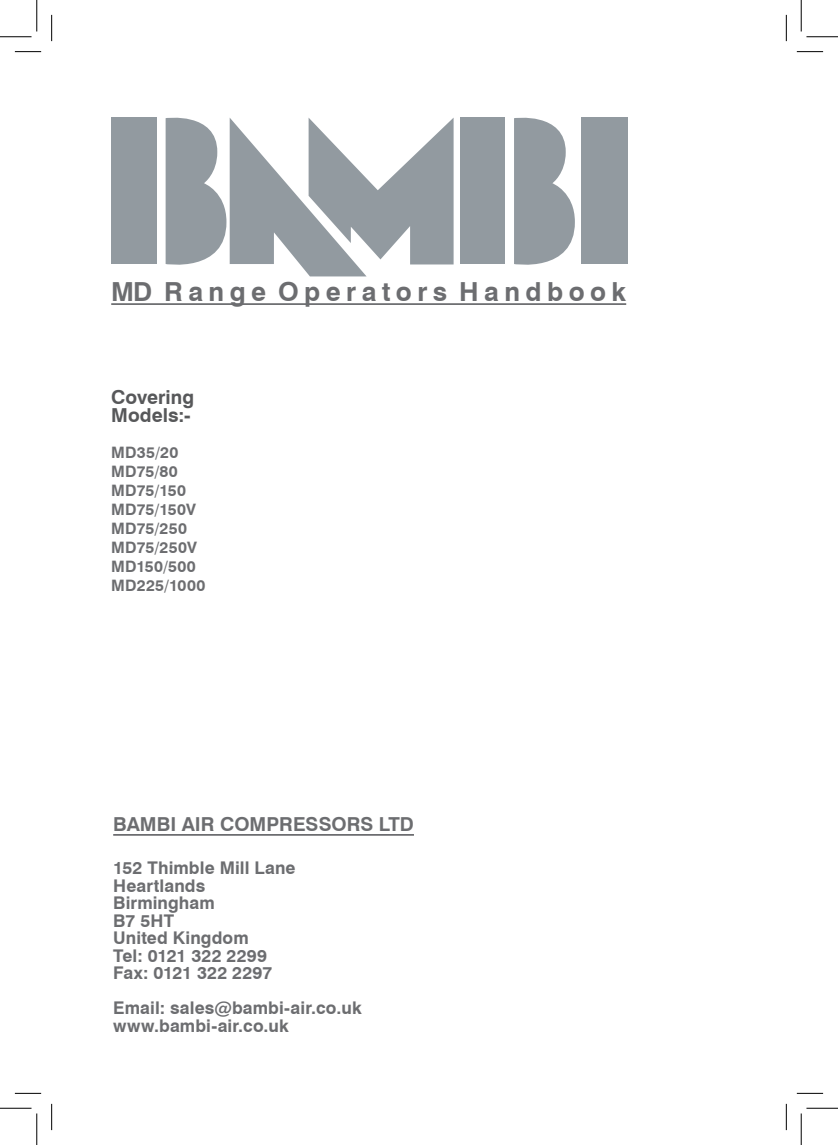
<style>
.page{position:relative;width:838px;height:1145px;background:#fff}
.page>*{position:absolute;margin:0;border:0;box-sizing:border-box;transform-origin:0 0}
.t1{font:700 26.25px "Swiss 721 BT";color:#6c6d70}
.t2{font:700 19.25px "Swiss 721 BT";color:#6c6d70}
.body{font:700 19.25px/17.5px "Swiss 721 BT";color:#57585a}
.body-2{font:700 17.5px "Swiss 721 BT";letter-spacing:.005em;color:#6c6d70}
.body-3{font:700 15.75px "Swiss 721 BT";letter-spacing:.015em;color:#6c6d70}
</style>
<div class="page">
<div style="left:111px;top:118px;width:45px;height:146px;background:#929aa0"></div>
<div style="left:460px;top:118px;width:45px;height:146px;background:#929aa0"></div>
<div style="left:581px;top:118px;width:47px;height:146px;background:#929aa0"></div>
<svg style="left:166px;top:117px;width:287px;height:159px"></svg>
<svg style="left:514px;top:117px;width:61px;height:148px"></svg>
<hr style="left:113px;top:834px;width:301px;height:2px;background:#6c6d70">
<hr style="left:111px;top:303px;width:515px;height:2px;background:#6c6d70">
<svg style="left:15px;top:51px;width:26px;height:1px"></svg>
<svg style="left:796px;top:51px;width:27px;height:1px"></svg>
<svg style="left:15px;top:1093px;width:26px;height:1px"></svg>
<svg style="left:796px;top:1093px;width:27px;height:1px"></svg>
<svg style="left:51px;top:15px;width:1px;height:26px"></svg>
<svg style="left:51px;top:1104px;width:1px;height:26px"></svg>
<svg style="left:786px;top:15px;width:1px;height:26px"></svg>
<svg style="left:786px;top:1104px;width:1px;height:26px"></svg>
<hr style="left:0;top:36px;width:32px;height:1px;background:#000">
<hr style="left:806px;top:36px;width:31px;height:1px;background:#000">
<hr style="left:0;top:1108px;width:32px;height:1px;background:#000">
<hr style="left:806px;top:1108px;width:31px;height:1px;background:#000">
<hr style="left:36px;top:0;width:1px;height:31px;background:#000">
<hr style="left:36px;top:1113px;width:1px;height:32px;background:#000">
<hr style="left:800px;top:0;width:1px;height:31px;background:#000">
<hr style="left:800px;top:1113px;width:1px;height:32px;background:#000">
<p class="t1" style="left:111px;top:275px;width:516px">MD R a n g e O p e r a t o r s H a n d b o o k</p>
<p class="body" style="left:111px;top:389px;width:84px">Covering<br>Models:-</p>
<p class="body-3" style="left:111px;top:443px;width:69px">MD35/20</p>
<p class="body-3" style="left:111px;top:462px;width:68px">MD75/80</p>
<p class="body-3" style="left:111px;top:481px;width:76px">MD75/150</p>
<p class="body-3" style="left:111px;top:500px;width:86px">MD75/150V</p>
<p class="body-3" style="left:111px;top:519px;width:77px">MD75/250</p>
<p class="body-3" style="left:111px;top:538px;width:87px">MD75/250V</p>
<p class="body-3" style="left:111px;top:557px;width:86px">MD150/500</p>
<p class="body-3" style="left:111px;top:575px;width:96px">MD225/1000</p>
<p class="t2" style="left:113px;top:813px;width:302px">BAMBI AIR COMPRESSORS LTD</p>
<p class="body-2" style="left:113px;top:857px;width:184px">152 Thimble Mill Lane</p>
<p class="body-2" style="left:113px;top:875px;width:94px">Heartlands</p>
<p class="body-2" style="left:113px;top:892px;width:103px">Birmingham</p>
<p class="body-2" style="left:113px;top:910px;width:62px">B7 5HT</p>
<p class="body-2" style="left:113px;top:927px;width:137px">United Kingdom</p>
<p class="body-2" style="left:113px;top:945px;width:155px">Tel: 0121 322 2299</p>
<p class="body-2" style="left:113px;top:962px;width:161px">Fax: 0121 322 2297</p>
<p class="body-2" style="left:113px;top:997px;width:250px">Email: sales@bambi-air.co.uk</p>
<p class="body-2" style="left:113px;top:1015px;width:177px">www.bambi-air.co.uk</p>
</div>
